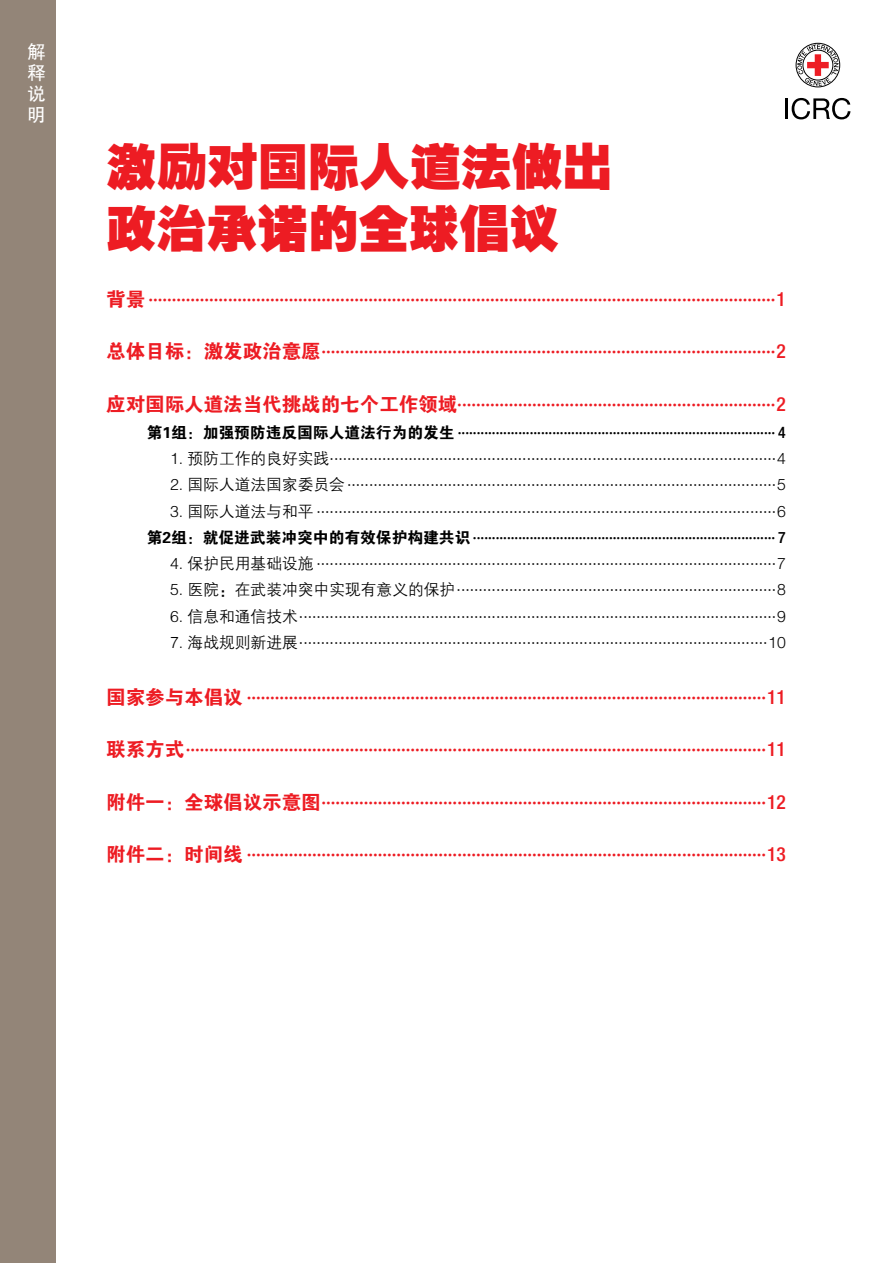
<style>
.page{position:relative;width:893px;height:1263px;background:#fff}
.page>*{position:absolute;margin:0;border:0;box-sizing:border-box;transform-origin:0 0}
.t1{font:49.5px/61.5px "FZCCHJW GB1 0";letter-spacing:.025em;color:#ed1c23}
.t2{font:500 condensed 19.5px "Helvetica Neue LT Pro";color:#ed1c23}
.t3{font:18px/21px "H Yb 1 gj";color:#fff;text-align:justify}
.t4{font:300 15.75px/26.2px "Helvetica Neue LT Pro";color:#000;text-align:right}
.t5{font:500 condensed 15.75px "Helvetica Neue LT Pro";color:#000}
.s1{font-family:"FZDHTJW GB1 0";font-weight:400;font-stretch:normal}
.s2{font-family:"FZZDXJW GB1 0";font-weight:400}
.s3{font-family:"FZDHTJW GB1 0";font-weight:400}
.s4{font-weight:500;font-stretch:condensed}
</style>
<div class="page">
<div style="left:0;top:0;width:55px;height:1263px;background:#938578"></div>
<div style="left:796px;top:43px;width:44px;height:44px;border:1px solid #000;border-radius:50%"></div>
<svg style="left:797px;top:44px;width:42px;height:42px"></svg>
<hr style="left:785px;top:98px;width:3px;height:21px;background:#000">
<svg style="left:792px;top:98px;width:58px;height:21px"></svg>
<p class="t3" style="left:28px;top:41px;width:19px">解释说明</p>
<h1 class="t1" style="left:106px;top:135px;width:507px">激励对国际人道法做出政治承诺的全球倡议</h1>
<p class="t2" style="left:106px;top:287px;width:681px"><span class="s1">背景</span> ······································································································································1</p>
<p class="t2" style="left:106px;top:340px;width:681px"><span class="s1">总体目标：激发政治意愿</span>·································································································2</p>
<p class="t2" style="left:106px;top:392px;width:681px"><span class="s1">应对国际人道法当代挑战的七个工作领域</span>····································································2</p>
<p class="t5" style="left:147px;top:423px;width:641px"><span class="s1">第1组：加强预防违反国际人道法行为的发生</span> ···················································································· 4</p>
<p class="t4" style="left:170px;top:445px;width:617px"><span class="s2">1. 预防工作的良好实践</span>······································································································4</p>
<p class="t4" style="left:170px;top:471px;width:617px"><span class="s2">2. 国际人道法国家委员会</span>··································································································5</p>
<p class="t4" style="left:147px;top:498px;width:641px"><span class="s2">3. 国际人道法与和平</span> ·········································································································6<span class="s3">第2组：就促进武装冲突中的有效保护构建共识</span> <span class="s4">················································································ 7</span></p>
<p class="t4" style="left:170px;top:550px;width:617px"><span class="s2">4. 保护民用基础设施</span> ·········································································································7</p>
<p class="t4" style="left:170px;top:576px;width:617px"><span class="s2">5. 医院：在武装冲突中实现有意义的保护</span>·········································································8</p>
<p class="t4" style="left:170px;top:603px;width:617px"><span class="s2">6. 信息和通信技术</span>·············································································································9</p>
<p class="t4" style="left:170px;top:629px;width:617px"><span class="s2">7. 海战规则新进展</span>···········································································································10</p>
<p class="t2" style="left:106px;top:685px;width:681px"><span class="s1">国家参与本倡议</span> ···············································································································11</p>
<p class="t2" style="left:106px;top:738px;width:681px"><span class="s1">联系方式</span>····························································································································11</p>
<p class="t2" style="left:106px;top:790px;width:681px"><span class="s1">附件一：全球倡议示意图</span>·······························································································12</p>
<p class="t2" style="left:106px;top:843px;width:681px"><span class="s1">附件二：时间线</span> ···············································································································13</p>
</div>
